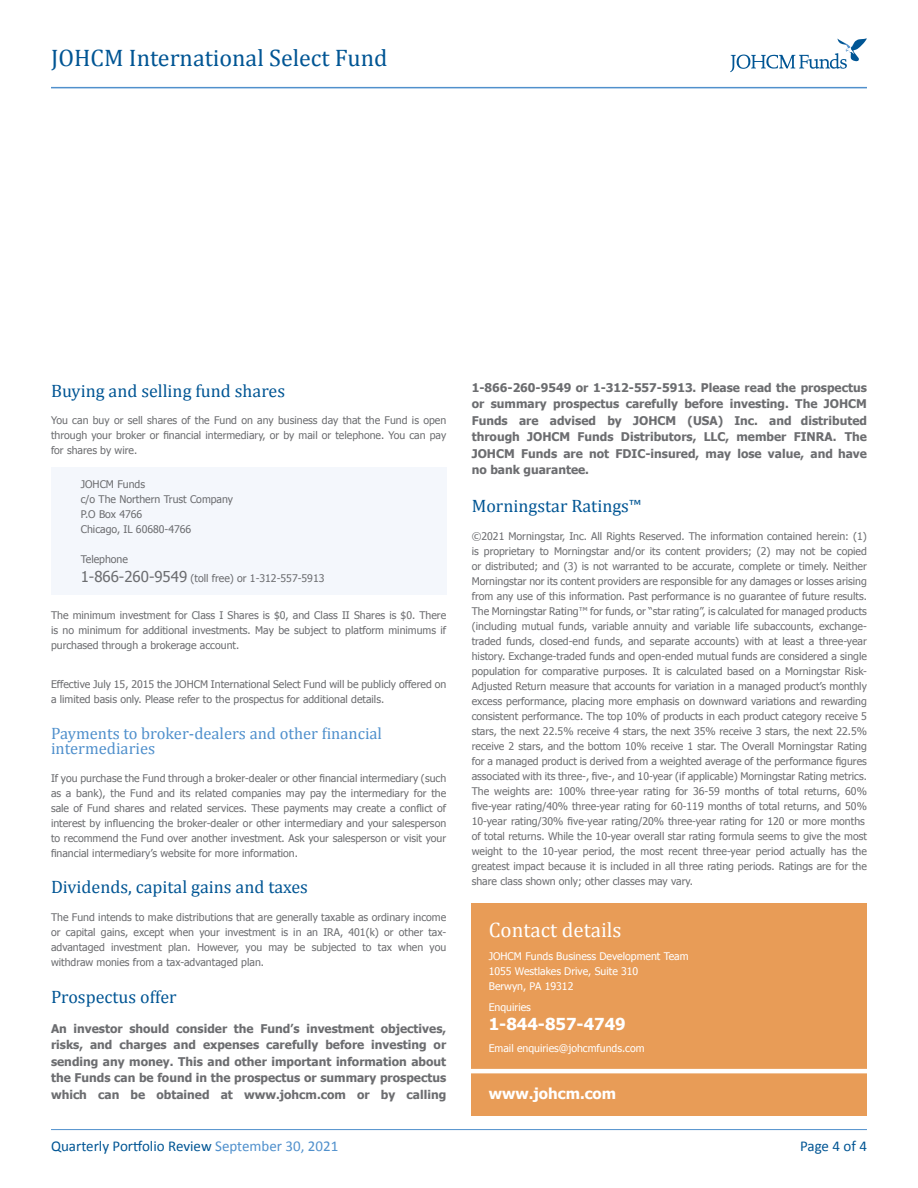
<style>
.page{position:relative;width:918px;height:1188px;background:#fff}
.page>*{position:absolute;margin:0;border:0;box-sizing:border-box;transform-origin:0 0}
.t1{font:24px "Cambria";color:#005594}
.t2{font:21px "Cambria";color:#fff}
.t3{font:18px "Cambria";color:#005594}
.t4{font:16.5px/15px "Cambria";color:#5090cc}
.t5{font:700 16.5px "Tahoma";color:#fff}
.t6{font:15px "Calibri";color:#005594}
.t7{font:700 15px "Tahoma";color:#fff}
.t8{font:700 12px/16.5px "Tahoma";color:#6c6d70;text-align:justify}
.t9{font:10.5px/15px "Tahoma";color:#6c6d70;text-align:justify}
.t10{font:10.5px/15px "Tahoma";color:#fff}
.s1{font-size:15px}
.s2{font-style:inherit}
.s3{color:#5090cc}
</style>
<div class="page">
<hr style="left:51px;top:1129px;width:816px;height:1px;background:#5090cc">
<hr style="left:51px;top:87px;width:816px;height:1px;background:#5090cc">
<svg style="left:730px;top:38px;width:137px;height:34px"></svg>
<div style="left:472px;top:904px;width:395px;height:212px;background:#e89c57"></div>
<hr style="left:468px;top:1069px;width:403px;height:4px;background:#fff">
<div style="left:51px;top:467px;width:395px;height:128px;background:#f4f7fc"></div>
<h1 class="t1" style="left:51px;top:43px;width:338px">JOHCM International Select Fund</h1>
<h3 class="t3" style="left:51px;top:380px;width:236px">Buying and selling fund shares</h3>
<p class="t9" style="left:51px;top:413px;width:397px">You can buy or sell shares of the Fund on any business day that the Fund is open through your broker or financial intermediary, or by mail or telephone. You can pay for shares by wire.</p>
<p class="t9" style="left:81px;top:476px;width:154px;text-align:left">JOHCM Funds<br>c/o The Northern Trust Company<br>P.O Box 4766<br>Chicago, IL 60680‑4766</p>
<p class="t9" style="left:81px;top:549px;width:245px;line-height:19.2px">Telephone<br><span class="s1">1‑866‑260‑9549</span> (toll free) or 1‑312‑557‑5913</p>
<p class="t9" style="left:51px;top:607px;width:397px">The minimum investment for Class I Shares is $0, and Class II Shares is $0. There is no minimum for additional investments. May be subject to platform minimums if purchased through a brokerage account.</p>
<p class="t9" style="left:51px;top:676px;width:397px">Effective July 15, 2015 the JOHCM International Select Fund will be publicly offered on a limited basis only. Please refer to the prospectus for additional details.</p>
<h3 class="t4" style="left:51px;top:726px;width:333px">Payments to broker-dealers and other financial intermediaries</h3>
<p class="t9" style="left:51px;top:770px;width:397px">If you purchase the Fund through a broker-dealer or other financial intermediary (such as a bank), the Fund and its related companies may pay the intermediary for the sale of Fund shares and related services. These payments may create a conflict of interest by influencing the broker-dealer or other intermediary and your salesperson to recommend the Fund over another investment. Ask your salesperson or visit your financial intermediary’s website for more information.</p>
<h3 class="t3" style="left:51px;top:876px;width:259px">Dividends, capital gains and taxes</h3>
<p class="t9" style="left:51px;top:909px;width:397px">The Fund intends to make distributions that are generally taxable as ordinary income or capital gains, except when your investment is in an IRA, 401(k) or other tax&shy;advantaged investment plan. However, you may be subjected to tax when you withdraw monies from a tax-advantaged plan.</p>
<h3 class="t3" style="left:51px;top:987px;width:127px">Prospectus offer</h3>
<p class="t8" style="left:51px;top:1019px;width:397px">An investor should consider the Fund’s investment objectives, risks, and charges and expenses carefully before investing or sending any money. This and other important information about the Funds can be found in the prospectus or summary prospectus which can be obtained at www.johcm.com or by calling</p>
<p class="t8" style="left:472px;top:379px;width:397px">1‑866‑260‑9549 or 1‑312‑557‑5913. Please read the prospectus or summary prospectus carefully before investing. The JOHCM Funds are advised by J<span class="s2">OHCM (USA) Inc.</span> and distributed through <span class="s2">JOHCM Funds Distributors, LLC,</span> member FINRA. The JOHCM Funds are not FDIC‑insured, may lose value, and have no bank guarantee.</p>
<h3 class="t3" style="left:472px;top:495px;width:171px">Morningstar Ratings™</h3>
<p class="t9" style="left:472px;top:528px;width:397px;text-align:left">©2021 Morningstar, Inc. All Rights Reserved. The information contained herein: (1) is proprietary to Morningstar and/or its content providers; (2) may not be copied or distributed; and (3) is not warranted to be accurate, complete or timely. Neither Morningstar nor its content providers are responsible for any damages or losses arising from any use of this information. Past performance is no guarantee of future results.<br>The Morningstar Rating™ for funds, or “star rating”, is calculated for managed products (including mutual funds, variable annuity and variable life subaccounts, exchange&shy;traded funds, closed-end funds, and separate accounts) with at least a three-year history. Exchange-traded funds and open-ended mutual funds are considered a single population for comparative purposes. It is calculated based on a Morningstar Risk-Adjusted Return measure that accounts for variation in a managed product’s monthly excess performance, placing more emphasis on downward variations and rewarding consistent performance. The top 10% of products in each product category receive 5 stars, the next 22.5% receive 4 stars, the next 35% receive 3 stars, the next 22.5% receive 2 stars, and the bottom 10% receive 1 star. The Overall Morningstar Rating for a managed product is derived from a weighted average of the performance figures associated with its three-, five-, and 10-year (if applicable) Morningstar Rating metrics.<br>The weights are: 100% three-year rating for 36-59 months of total returns, 60% five-year rating/40% three-year rating for 60-119 months of total returns, and 50% 10-year rating/30% five-year rating/20% three-year rating for 120 or more months of total returns. While the 10-year overall star rating formula seems to give the most weight to the 10-year period, the most recent three-year period actually has the greatest impact because it is included in all three rating periods. Ratings are for the share class shown only; other classes may vary.</p>
<h2 class="t2" style="left:489px;top:917px;width:134px">Contact details</h2>
<p class="t10" style="left:489px;top:949px;width:201px">JOHCM Funds Business Development Team<br>1055 Westlakes Drive, Suite 310<br>Berwyn, PA 19312</p>
<p class="t10" style="left:489px;top:999px;width:44px">Enquiries</p>
<h3 class="t5" style="left:489px;top:1013px;width:138px">1‑844‑857‑4749</h3>
<p class="t10" style="left:489px;top:1040px;width:157px">Email enquiries@johcmfunds.com</p>
<h3 class="t7" style="left:489px;top:1083px;width:129px">www.johcm.com</h3>
<h3 class="t6" style="left:51px;top:1137px;width:289px">Quarterly Portfolio Review <span class="s3">September 30, 2021</span></h3>
<h3 class="t6" style="left:800px;top:1137px;width:68px">Page 4 of 4</h3>
</div>
